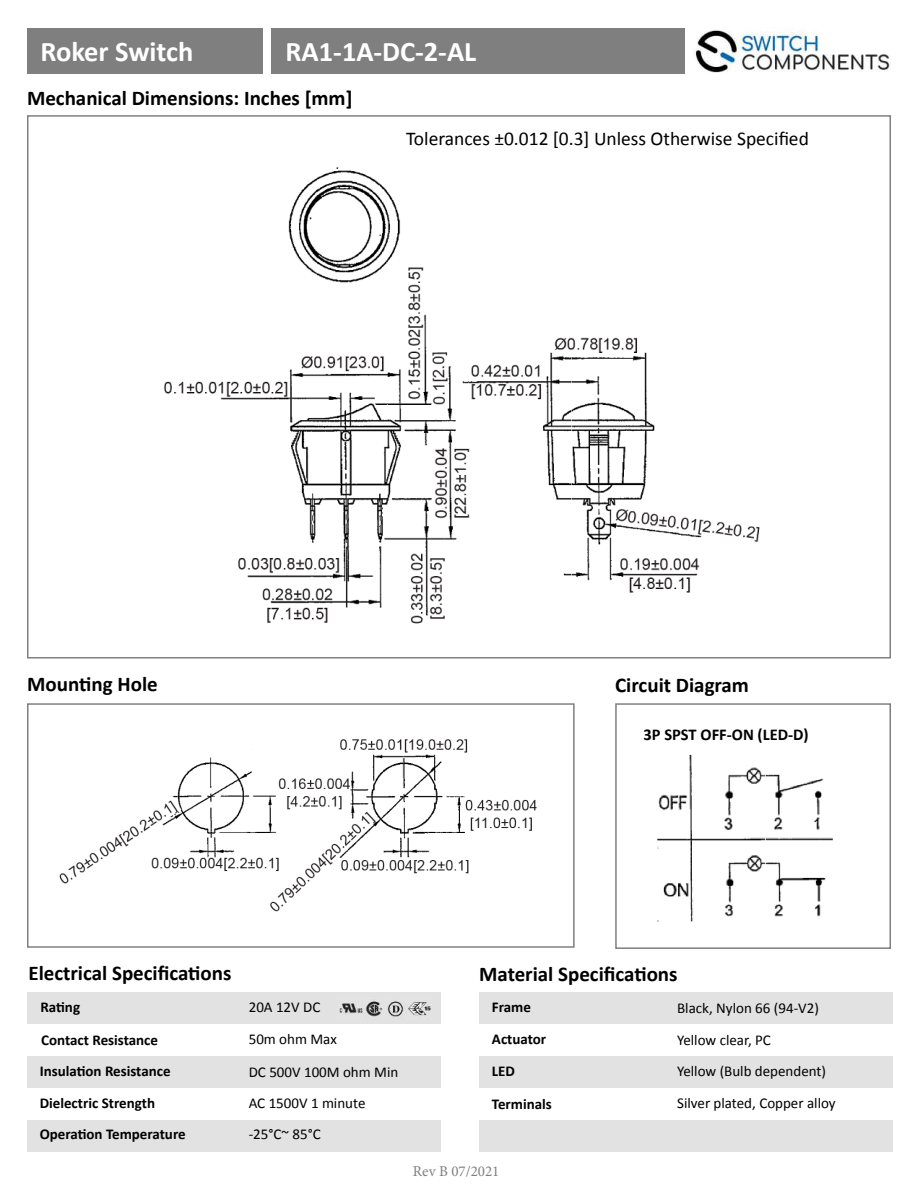
<style>
.page{position:relative;width:918px;height:1188px;background:#fff}
.page>*{position:absolute;margin:0;border:0;box-sizing:border-box;transform-origin:0 0}
.t1{font:700 28.5px "Calibri";color:#fff}
.t2{font:700 21px "Calibri";color:#000}
.t3{font:19.5px "Calibri";color:#000}
.t4{font:700 16.5px "Calibri";color:#000}
.t5{font:15px/31.8px "Calibri";color:#000}
.t6{font:700 15px/32.2px "Calibri";color:#000}
.t7{font:15px "Minion Pro";color:#7f7f7f}
</style>
<div class="page">
<img style="left:695px;top:30px;width:196px;height:43px">
<div style="left:27px;top:29px;width:236px;height:45px;background:#7f7f7f"></div>
<div style="left:27px;top:703px;width:548px;height:245px;border:2px solid #7f7f7f"></div>
<div style="left:615px;top:703px;width:276px;height:246px;border:2px solid #7f7f7f"></div>
<div style="left:27px;top:992px;width:414px;height:31px;background:#e2e2e2"></div>
<div style="left:479px;top:992px;width:414px;height:31px;background:#e2e2e2"></div>
<div style="left:27px;top:1056px;width:414px;height:32px;background:#e2e2e2"></div>
<div style="left:479px;top:1056px;width:414px;height:32px;background:#e2e2e2"></div>
<div style="left:27px;top:1120px;width:414px;height:32px;background:#e2e2e2"></div>
<div style="left:479px;top:1120px;width:414px;height:32px;background:#e2e2e2"></div>
<div style="left:271px;top:28px;width:414px;height:46px;background:#7f7f7f"></div>
<img style="left:339px;top:1001px;width:92px;height:17px">
<img style="left:59px;top:739px;width:478px;height:173px">
<img style="left:657px;top:754px;width:176px;height:168px">
<img style="left:164px;top:167px;width:596px;height:457px">
<div style="left:460px;top:233px;width:18px;height:23px;background:#fff"></div>
<h1 class="t1" style="left:40px;top:31px;width:154px">Roker Switch</h1>
<h1 class="t1" style="left:286px;top:31px;width:192px">RA1-1A-DC-2-AL</h1>
<h2 class="t2" style="left:27px;top:90px;width:327px">Mechanical Dimensions: Inches [mm]</h2>
<h3 class="t3" style="left:406px;top:126px;width:404px">Tolerances ±0.012 [0.3] Unless Otherwise Speci昀椀ed</h3>
<h2 class="t2" style="left:27px;top:669px;width:132px">Moun琀椀ng Hole</h2>
<h2 class="t2" style="left:615px;top:671px;width:135px">Circuit Diagram</h2>
<p class="t4" style="left:644px;top:728px;width:167px">3P SPST OFF-ON (LED-D)</p>
<h2 class="t2" style="left:28px;top:958px;width:205px">Electrical Speci昀椀ca琀椀ons</h2>
<h2 class="t2" style="left:479px;top:959px;width:200px">Material Speci昀椀ca琀椀ons</h2>
<p class="t6" style="left:40px;top:990px;width:41px">Ra琀椀ng</p>
<p class="t6" style="left:492px;top:992px;width:41px">Frame</p>
<p class="t5" style="left:249px;top:992px;width:73px">20A 12V DC</p>
<p class="t5" style="left:677px;top:993px;width:151px">Black, Nylon 66 (94-V2)<br>Yellow clear, PC<br>Yellow (Bulb dependent)</p>
<p class="t5" style="left:249px;top:1089px;width:118px">AC 1500V 1 minute</p>
<p class="t5" style="left:677px;top:1087px;width:160px">Silver plated, Copper alloy</p>
<p class="t5" style="left:249px;top:1119px;width:74px">-25°C~ 85°C</p>
<p class="t5" style="left:249px;top:1024px;width:90px">50m ohm Max</p>
<p class="t6" style="left:41px;top:1023px;width:118px">Contact Resistance</p>
<p class="t6" style="left:492px;top:1023px;width:56px">Actuator</p>
<p class="t6" style="left:40px;top:1055px;width:132px">Insula琀椀on Resistance<br>Dielectric Strength</p>
<p class="t6" style="left:40px;top:1118px;width:148px">Opera琀椀on Temperature</p>
<p class="t5" style="left:249px;top:1057px;width:151px">DC 500V 100M ohm Min</p>
<p class="t6" style="left:492px;top:1056px;width:62px">LED<br>Terminals</p>
<p class="t7" style="left:413px;top:1162px;width:88px">Rev B 07/2021</p>
</div>
